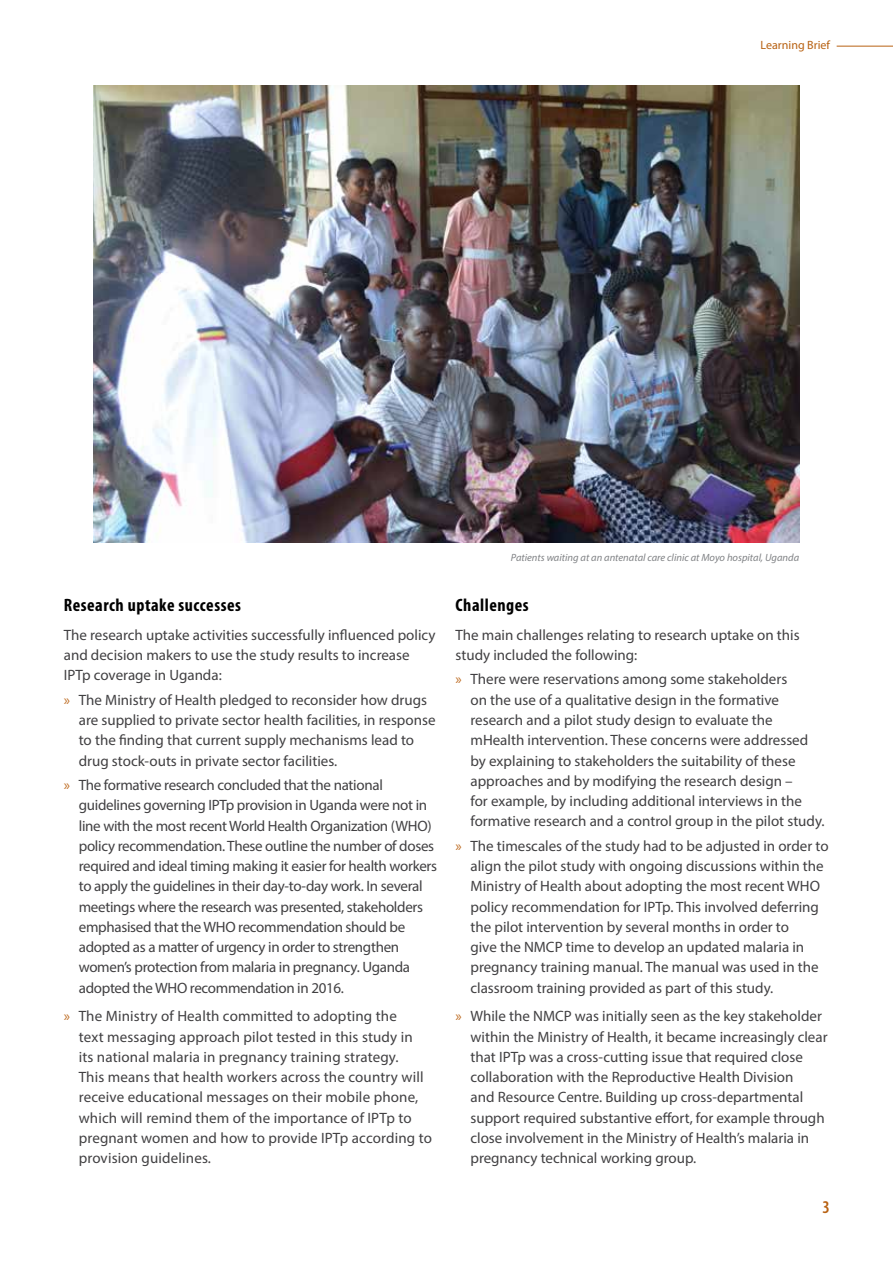
<style>
.page{position:relative;width:893px;height:1263px;background:#fff}
.page>*{position:absolute;margin:0;border:0;box-sizing:border-box;transform-origin:0 0}
.t1{font:700 condensed 18px "Myriad Pro";letter-spacing:.03em;color:#000}
.t2{font:600 condensed 18px "Myriad Pro";color:#b86213}
.t3{font:15px/20.2px "Myriad Pro";color:#414042}
.t4{font:15px/20.2px "Myriad Pro";letter-spacing:-.02em;color:#414042}
.t5{font:12px "Myriad Pro";color:#b86213}
.t6{font:italic 10.5px "Myriad Pro";color:#808285}
.s1{color:#bf6e25}
</style>
<div class="page">
<hr style="left:837px;top:46px;width:56px;height:1px;background:#b86213">
<img style="left:94px;top:85px;width:705px;height:457px">
<p class="t5" style="left:761px;top:38px;width:71px">Learning Brief</p>
<p class="t1" style="left:64px;top:595px;width:179px">Research uptake successes</p>
<p class="t3" style="left:64px;top:624px;width:373px">The research uptake activities successfully influenced policy and decision makers to use the study results to increase<br>IPTp coverage in Uganda:</p>
<p class="t3" style="left:79px;top:689px;width:358px;text-indent:-15px"><span class="s1">»</span> The Ministry of Health pledged to reconsider how drugs are supplied to private sector health facilities, in response to the finding that current supply mechanisms lead to drug stock-outs in private sector facilities.</p>
<p class="t4" style="left:79px;top:775px;width:360px;text-indent:-15px"><span class="s1">»</span> The formative research concluded that the national guidelines governing IPTp provision in Uganda were not in line with the most recent World Health Organization (WHO) policy recommendation. These outline the number of doses required and ideal timing making it easier for health workers to apply the guidelines in their day-to-day work. In several meetings where the research was presented, stakeholders emphasised that the WHO recommendation should be adopted as a matter of urgency in order to strengthen women’s protection from malaria in pregnancy. Uganda adopted the WHO recommendation in 2016.</p>
<p class="t3" style="left:79px;top:1006px;width:355px;text-indent:-15px"><span class="s1">»</span> The Ministry of Health committed to adopting the<br>text messaging approach pilot tested in this study in<br>its national malaria in pregnancy training strategy.<br>This means that health workers across the country will receive educational messages on their mobile phone, which will remind them of the importance of IPTp to pregnant women and how to provide IPTp according to provision guidelines.</p>
<p class="t6" style="left:511px;top:551px;width:290px">Patients waiting at an antenatal care clinic at Moyo hospital, Uganda</p>
<p class="t1" style="left:455px;top:595px;width:75px">Challenges</p>
<p class="t3" style="left:455px;top:624px;width:346px">The main challenges relating to research uptake on this study included the following:</p>
<p class="t3" style="left:470px;top:669px;width:356px;text-indent:-15px"><span class="s1">»</span> There were reservations among some stakeholders<br>on the use of a qualitative design in the formative research and a pilot study design to evaluate the mHealth intervention. These concerns were addressed by explaining to stakeholders the suitability of these approaches and by modifying the research design –<br>for example, by including additional interviews in the formative research and a control group in the pilot study.</p>
<p class="t3" style="left:470px;top:835px;width:360px;text-indent:-15px"><span class="s1">»</span> The timescales of the study had to be adjusted in order to align the pilot study with ongoing discussions within the Ministry of Health about adopting the most recent WHO policy recommendation for IPTp. This involved deferring the pilot intervention by several months in order to<br>give the NMCP time to develop an updated malaria in pregnancy training manual. The manual was used in the classroom training provided as part of this study.</p>
<p class="t3" style="left:470px;top:1006px;width:359px;text-indent:-15px"><span class="s1">»</span> While the NMCP was initially seen as the key stakeholder within the Ministry of Health, it became increasingly clear that IPTp was a cross-cutting issue that required close collaboration with the Reproductive Health Division<br>and Resource Centre. Building up cross-departmental support required substantive effort, for example through close involvement in the Ministry of Health’s malaria in pregnancy technical working group.</p>
<p class="t2" style="left:822px;top:1197px;width:9px">3</p>
</div>
